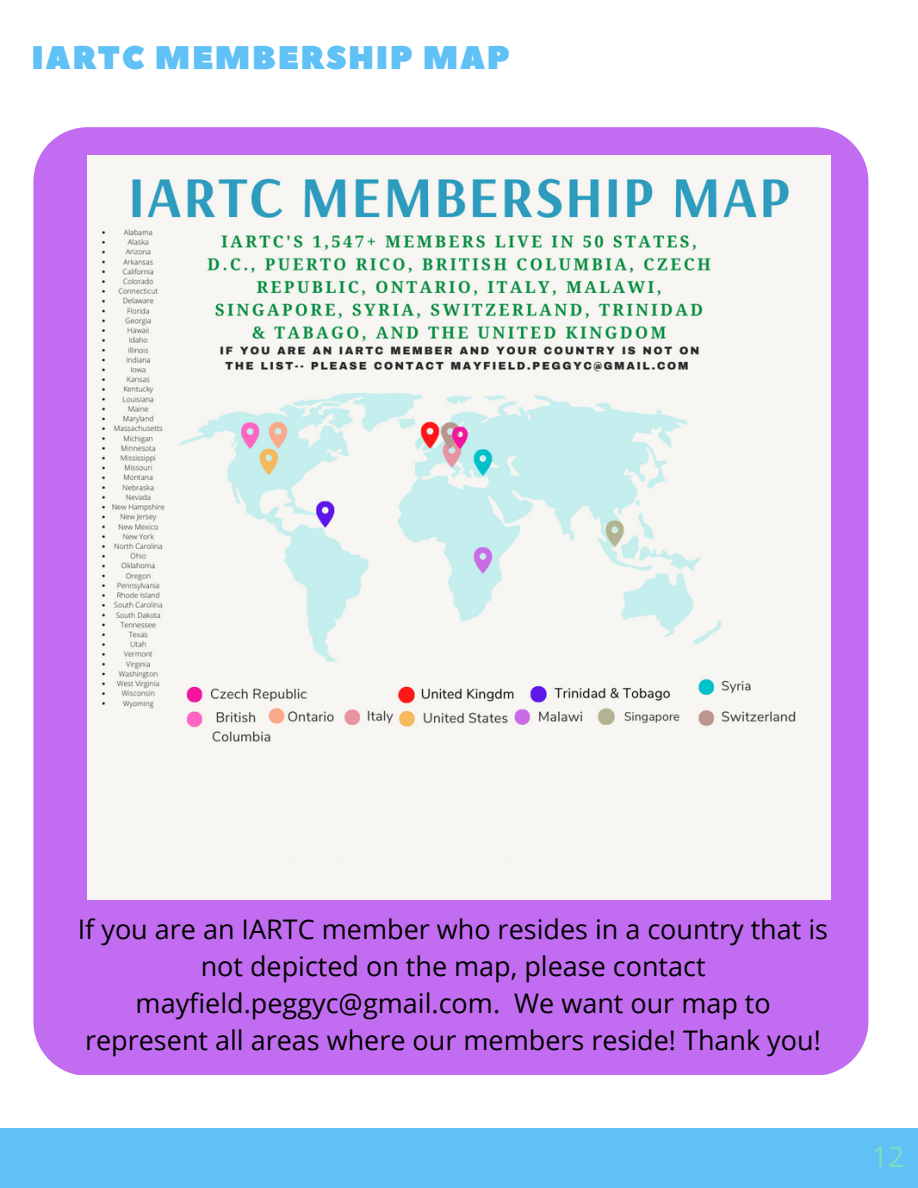
<style>
.page{position:relative;width:918px;height:1188px;background:#fff}
.page>*{position:absolute;margin:0;border:0;box-sizing:border-box;transform-origin:0 0}
.t1{font:32.7px "Peace Sans";letter-spacing:.05em;color:#5fc1f5}
.t2{font:28.5px "Open Sans";color:#80dcbe}
.t3{font:27px/37.2px "Open Sans";color:#000;text-align:center}
</style>
<div class="page">
<div style="left:0;top:1128px;width:918px;height:60px;background:#5fc1f5"></div>
<div style="left:33px;top:127px;width:835px;height:948px;background:#c26df1;border-radius:54px"></div>
<img style="left:87px;top:156px;width:744px;height:743px">
<p class="t1" style="left:32px;top:36px;width:480px">IARTC MEMBERSHIP MAP</p>
<p class="t3" style="left:78px;top:910px;width:752px">If you are an IARTC member who resides in a country that is not depicted on the map, please contact mayfield.peggyc@gmail.com. We want our map to represent all areas where our members reside! Thank you!</p>
<p class="t2" style="left:872px;top:1137px;width:34px">12</p>
</div>
